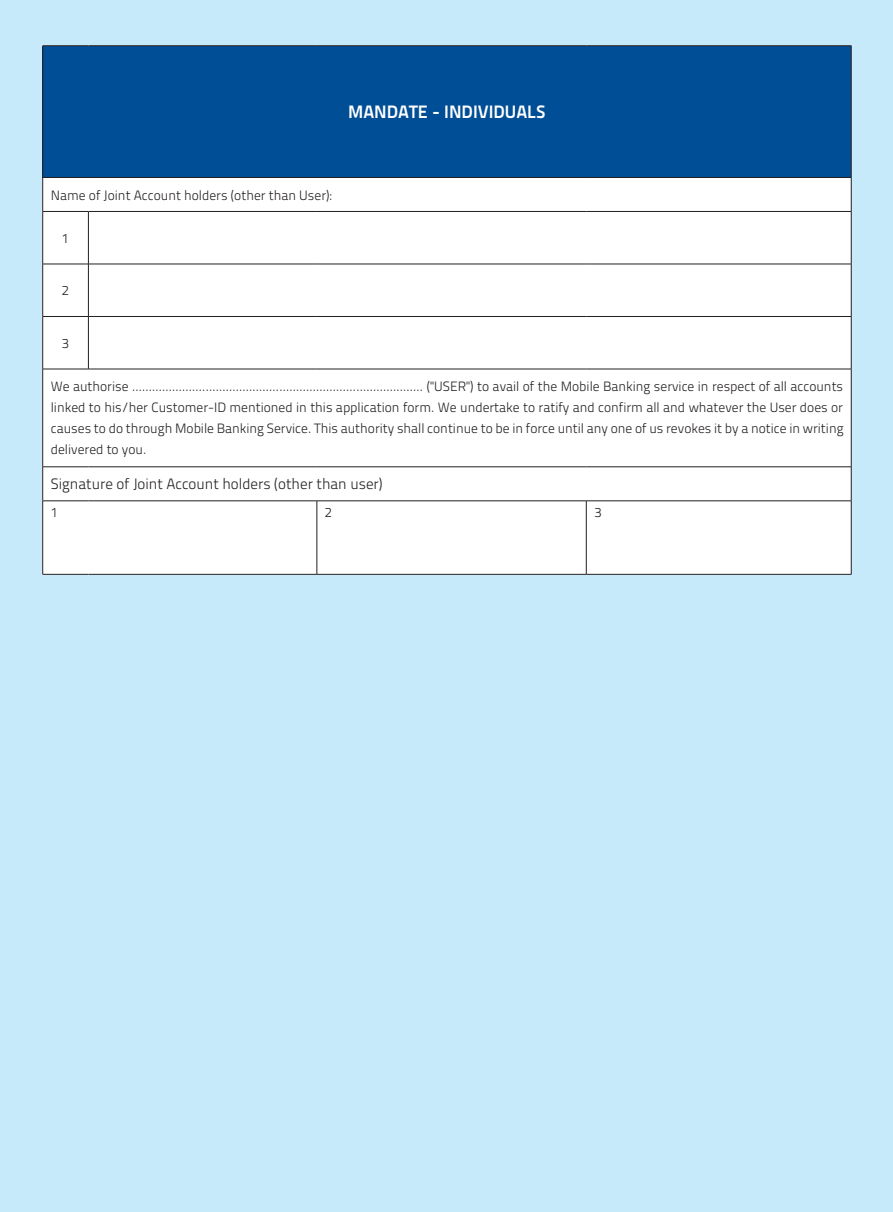
<style>
.page{position:relative;width:893px;height:1212px;background:#c7eafb}
.page>*{position:absolute;margin:0;border:0;box-sizing:border-box;transform-origin:0 0}
.t1{font:18px "Titillium Text 14 L 800 wt";color:#fff}
.t2{font:15px "Titillium Text 14 L 250 wt";color:#231f20}
.t3{font:13.5px/21px "Titillium Text 14 L 250 wt";color:#231f20;text-align:justify}
</style>
<div class="page">
<div style="left:43px;top:46px;width:808px;height:529px;background:#fff"></div>
<div style="left:43px;top:46px;width:808px;height:131px;background:#004e96"></div>
<hr style="left:42px;top:178px;width:1px;height:33px;background:#231f20">
<hr style="left:851px;top:178px;width:1px;height:33px;background:#231f20">
<hr style="left:43px;top:211px;width:45px;height:1px;background:#231f20">
<hr style="left:42px;top:212px;width:1px;height:52px;background:#231f20">
<hr style="left:88px;top:211px;width:229px;height:1px;background:#231f20">
<hr style="left:88px;top:212px;width:1px;height:52px;background:#231f20">
<hr style="left:317px;top:211px;width:269px;height:1px;background:#231f20">
<hr style="left:586px;top:211px;width:265px;height:1px;background:#231f20">
<hr style="left:851px;top:212px;width:1px;height:52px;background:#231f20">
<hr style="left:43px;top:264px;width:45px;height:1px;background:#231f20">
<hr style="left:42px;top:264px;width:1px;height:52px;background:#231f20">
<hr style="left:88px;top:264px;width:229px;height:1px;background:#231f20">
<hr style="left:88px;top:264px;width:1px;height:52px;background:#231f20">
<hr style="left:317px;top:264px;width:269px;height:1px;background:#231f20">
<hr style="left:586px;top:264px;width:265px;height:1px;background:#231f20">
<hr style="left:851px;top:264px;width:1px;height:52px;background:#231f20">
<hr style="left:43px;top:316px;width:45px;height:1px;background:#231f20">
<hr style="left:42px;top:317px;width:1px;height:52px;background:#231f20">
<hr style="left:88px;top:316px;width:229px;height:1px;background:#231f20">
<hr style="left:88px;top:317px;width:1px;height:52px;background:#231f20">
<hr style="left:317px;top:316px;width:269px;height:1px;background:#231f20">
<hr style="left:586px;top:316px;width:265px;height:1px;background:#231f20">
<hr style="left:851px;top:317px;width:1px;height:52px;background:#231f20">
<hr style="left:43px;top:369px;width:45px;height:1px;background:#231f20">
<hr style="left:42px;top:369px;width:1px;height:98px;background:#231f20">
<hr style="left:88px;top:369px;width:229px;height:1px;background:#231f20">
<hr style="left:317px;top:369px;width:269px;height:1px;background:#231f20">
<hr style="left:586px;top:369px;width:265px;height:1px;background:#231f20">
<hr style="left:851px;top:369px;width:1px;height:98px;background:#231f20">
<hr style="left:43px;top:466px;width:45px;height:1px;background:#231f20">
<hr style="left:42px;top:467px;width:1px;height:34px;background:#231f20">
<hr style="left:88px;top:466px;width:229px;height:1px;background:#231f20">
<hr style="left:317px;top:466px;width:269px;height:1px;background:#231f20">
<hr style="left:586px;top:466px;width:265px;height:1px;background:#231f20">
<hr style="left:851px;top:467px;width:1px;height:34px;background:#231f20">
<hr style="left:43px;top:500px;width:45px;height:1px;background:#231f20">
<hr style="left:42px;top:501px;width:1px;height:73px;background:#231f20">
<hr style="left:88px;top:500px;width:229px;height:1px;background:#231f20">
<hr style="left:317px;top:500px;width:269px;height:1px;background:#231f20">
<hr style="left:317px;top:501px;width:1px;height:73px;background:#231f20">
<hr style="left:586px;top:500px;width:265px;height:1px;background:#231f20">
<hr style="left:586px;top:501px;width:1px;height:73px;background:#231f20">
<hr style="left:851px;top:501px;width:1px;height:73px;background:#231f20">
<hr style="left:43px;top:574px;width:45px;height:1px;background:#231f20">
<hr style="left:88px;top:574px;width:229px;height:1px;background:#231f20">
<hr style="left:317px;top:574px;width:269px;height:1px;background:#231f20">
<hr style="left:586px;top:574px;width:265px;height:1px;background:#231f20">
<hr style="left:43px;top:45px;width:45px;height:1px;background:#231f20">
<hr style="left:42px;top:46px;width:1px;height:131px;background:#231f20">
<hr style="left:88px;top:45px;width:229px;height:1px;background:#231f20">
<hr style="left:317px;top:45px;width:269px;height:1px;background:#231f20">
<hr style="left:586px;top:45px;width:265px;height:1px;background:#231f20">
<hr style="left:851px;top:46px;width:1px;height:131px;background:#231f20">
<hr style="left:43px;top:177px;width:45px;height:1px;background:#231f20">
<hr style="left:88px;top:177px;width:229px;height:1px;background:#231f20">
<hr style="left:317px;top:177px;width:269px;height:1px;background:#231f20">
<hr style="left:586px;top:177px;width:265px;height:1px;background:#231f20">
<h1 class="t1" style="left:348px;top:101px;width:199px">MANDATE - INDIVIDUALS</h1>
<p class="t3" style="left:51px;top:184px;width:283px">Name of Joint Account holders (other than User):</p>
<p class="t3" style="left:62px;top:228px;width:9px">1</p>
<p class="t3" style="left:62px;top:280px;width:9px">2</p>
<p class="t3" style="left:62px;top:333px;width:9px">3</p>
<p class="t3" style="left:51px;top:376px;width:794px">We authorise ....................................................................................... ("USER") to avail of the Mobile Banking service in respect of all accounts linked to his/her Customer-ID mentioned in this application form. We undertake to ratify and confirm all and whatever the User does or causes to do through Mobile Banking Service. This authority shall continue to be in force until any one of us revokes it by a notice in writing delivered to you.</p>
<p class="t2" style="left:51px;top:475px;width:334px">Signature of Joint Account holders (other than user)</p>
<p class="t3" style="left:51px;top:502px;width:9px">1</p>
<p class="t3" style="left:325px;top:502px;width:9px">2</p>
<p class="t3" style="left:594px;top:502px;width:9px">3</p>
</div>
